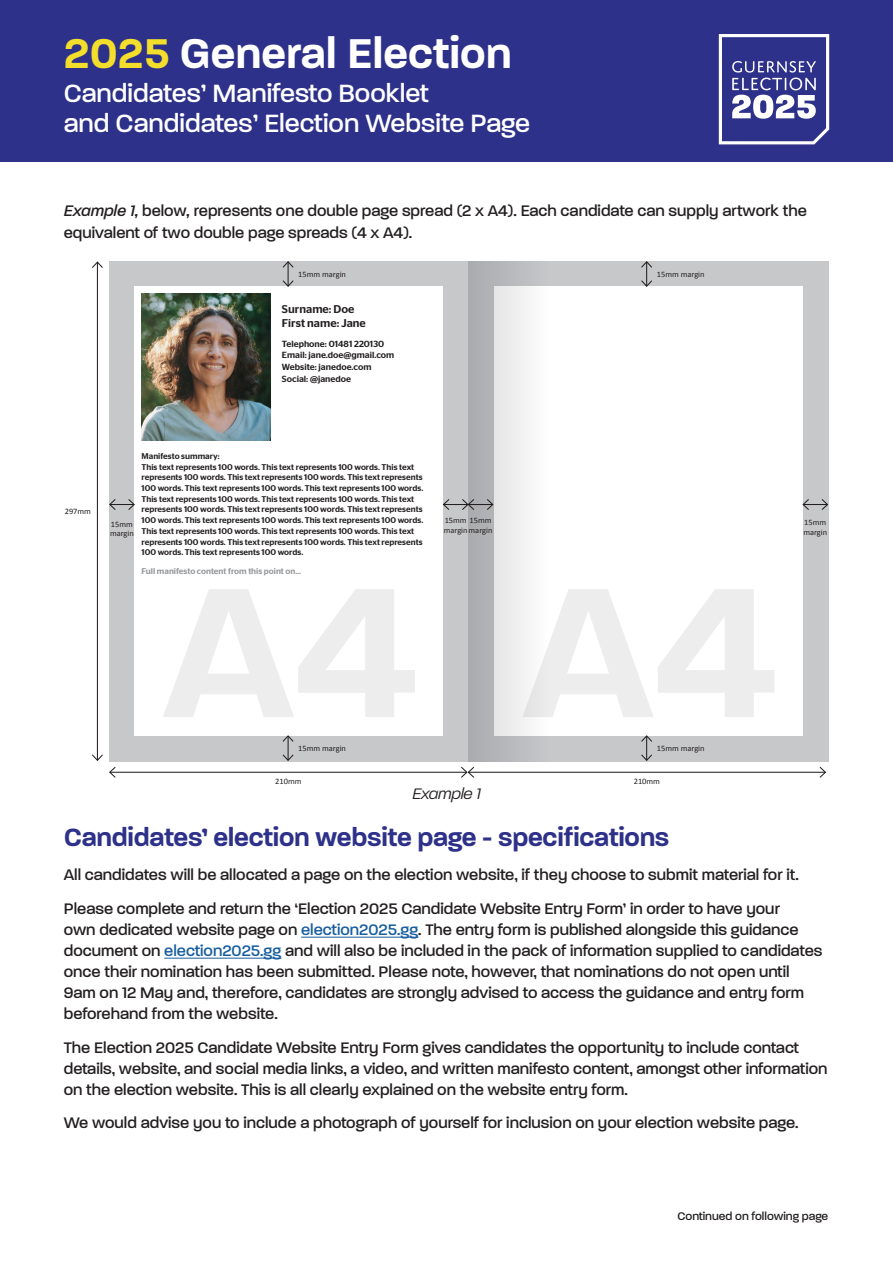
<style>
.page{position:relative;width:893px;height:1263px;background:#fff}
.page>*{position:absolute;margin:0;border:0;box-sizing:border-box;transform-origin:0 0}
.t1{font:600 45px "Paralucent";color:#fff}
.t2{font:500 27px/30px "Paralucent";color:#fff}
.t3{font:600 27px "Paralucent";letter-spacing:-.01em;color:#2e3189}
.t4{font:500 16.5px/21px "Paralucent";color:#231f20}
.t5{font:italic 300 16.5px "Paralucent";color:#231f20}
.t6{font:500 12px "Paralucent";color:#231f20}
.t7{font:500 11.25px/14.2px "Stag Sans";color:#231f20}
.t8{font:500 8.85px/11.9px "Stag Sans";color:#231f20}
.t9{font:500 8.25px/10.6px "Stag Sans";color:#231f20}
.t10{font:8.25px/9.4px "Calibri";color:#231f20}
.t11{font:500 8.25px "Stag Sans";color:#939598}
.s1{color:#f4de2c}
.s2{font-style:italic}
.s3{color:#175d9e}
</style>
<div class="page">
<hr style="left:301px;top:937px;width:117px;height:1px;background:#175d9e">
<hr style="left:164px;top:958px;width:117px;height:1px;background:#175d9e">
<div style="left:0;top:0;width:893px;height:162px;background:#2e3189"></div>
<svg style="left:719px;top:34px;width:110px;height:110px"></svg>
<div style="left:109px;top:261px;width:719px;height:500px;background:#c7c8ca"></div>
<div style="left:494px;top:286px;width:308px;height:450px;background:#fff"></div>
<div style="left:135px;top:286px;width:308px;height:450px;background:#fff"></div>
<img style="left:142px;top:293px;width:128px;height:147px">
<svg style="left:163px;top:589px;width:252px;height:128px"></svg>
<svg style="left:547px;top:589px;width:227px;height:128px"></svg>
<svg style="left:469px;top:261px;width:78px;height:500px"></svg>
<svg style="left:282px;top:261px;width:12px;height:26px"></svg>
<svg style="left:109px;top:498px;width:26px;height:13px"></svg>
<svg style="left:802px;top:498px;width:27px;height:13px"></svg>
<svg style="left:442px;top:498px;width:52px;height:13px"></svg>
<svg style="left:281px;top:735px;width:14px;height:27px"></svg>
<svg style="left:641px;top:261px;width:11px;height:26px"></svg>
<svg style="left:640px;top:735px;width:13px;height:27px"></svg>
<hr style="left:110px;top:772px;width:357px;height:1px;background:#231f20">
<hr style="left:468px;top:772px;width:357px;height:1px;background:#231f20">
<svg style="left:818px;top:766px;width:8px;height:12px"></svg>
<svg style="left:460px;top:766px;width:15px;height:12px"></svg>
<hr style="left:97px;top:262px;width:1px;height:498px;background:#231f20">
<svg style="left:92px;top:261px;width:11px;height:8px"></svg>
<svg style="left:92px;top:753px;width:25px;height:25px"></svg>
<p class="t1" style="left:64px;top:26px;width:449px"><span class="s1">2025</span> General Election</p>
<p class="t2" style="left:64px;top:78px;width:468px">Candidates’ Manifesto Booklet<br>and Candidates’ Election Website Page</p>
<p class="t4" style="left:64px;top:201px;width:744px"><span class="s2">Example 1,</span> below<span class="s2">,</span> represents one double page spread (2 x A4). Each candidate can supply artwork the equivalent of two double page spreads (4 x A4).</p>
<p class="t10" style="left:298px;top:269px;width:49px">15mm margin</p>
<p class="t7" style="left:282px;top:302px;width:85px">Surname: Doe<br>First name: Jane</p>
<p class="t8" style="left:282px;top:337px;width:114px">Telephone: 01481 220130<br>Email: jane.doe@gmail.com<br>Website: janedoe.com<br>Social: @janedoe</p>
<p class="t10" style="left:657px;top:269px;width:49px">15mm margin</p>
<p class="t10" style="left:65px;top:507px;width:28px">297mm</p>
<p class="t9" style="left:142px;top:451px;width:283px">Manifesto summary:<br>This text represents 100 words. This text represents 100 words. This text represents 100 words. This text represents 100 words. This text represents 100 words. This text represents 100 words. This text represents 100 words.<br>This text represents 100 words. This text represents 100 words. This text represents 100 words. This text represents 100 words. This text represents 100 words. This text represents 100 words. This text represents 100 words.<br>This text represents 100 words. This text represents 100 words. This text represents 100 words. This text represents 100 words. This text represents 100 words. This text represents 100 words.</p>
<p class="t11" style="left:142px;top:567px;width:161px">Full manifesto content from this point on...</p>
<p class="t10" style="left:444px;top:515px;width:50px">15mm 15mm marginmargin</p>
<p class="t10" style="left:110px;top:519px;width:25px">15mm margin</p>
<p class="t10" style="left:803px;top:518px;width:25px">15mm margin</p>
<p class="t10" style="left:298px;top:743px;width:49px">15mm margin</p>
<p class="t10" style="left:657px;top:743px;width:49px">15mm margin</p>
<p class="t10" style="left:275px;top:776px;width:28px">210mm</p>
<p class="t10" style="left:634px;top:776px;width:28px">210mm</p>
<p class="t5" style="left:412px;top:785px;width:70px">Example 1</p>
<p class="t3" style="left:64px;top:821px;width:607px">Candidates’ election website page - specifications</p>
<p class="t4" style="left:64px;top:864px;width:736px">All candidates will be allocated a page on the election website, if they choose to submit material for it.</p>
<p class="t4" style="left:64px;top:898px;width:760px">Please complete and return the ‘Election 2025 Candidate Website Entry Form’ in order to have your<br>own dedicated website page on <span class="s3">election2025.gg</span>. The entry form is published alongside this guidance document on <span class="s3">election2025.gg</span> and will also be included in the pack of information supplied to candidates once their nomination has been submitted. Please note, however, that nominations do not open until 9am on 12 May and, therefore, candidates are strongly advised to access the guidance and entry form beforehand from the website.</p>
<p class="t4" style="left:64px;top:1037px;width:765px">The Election 2025 Candidate Website Entry Form gives candidates the opportunity to include contact details, website, and social media links, a video, and written manifesto content, amongst other information on the election website. This is all clearly explained on the website entry form.</p>
<p class="t4" style="left:64px;top:1113px;width:736px">We would advise you to include a photograph of yourself for inclusion on your election website page.</p>
<p class="t6" style="left:677px;top:1209px;width:152px">Continued on following page</p>
</div>
